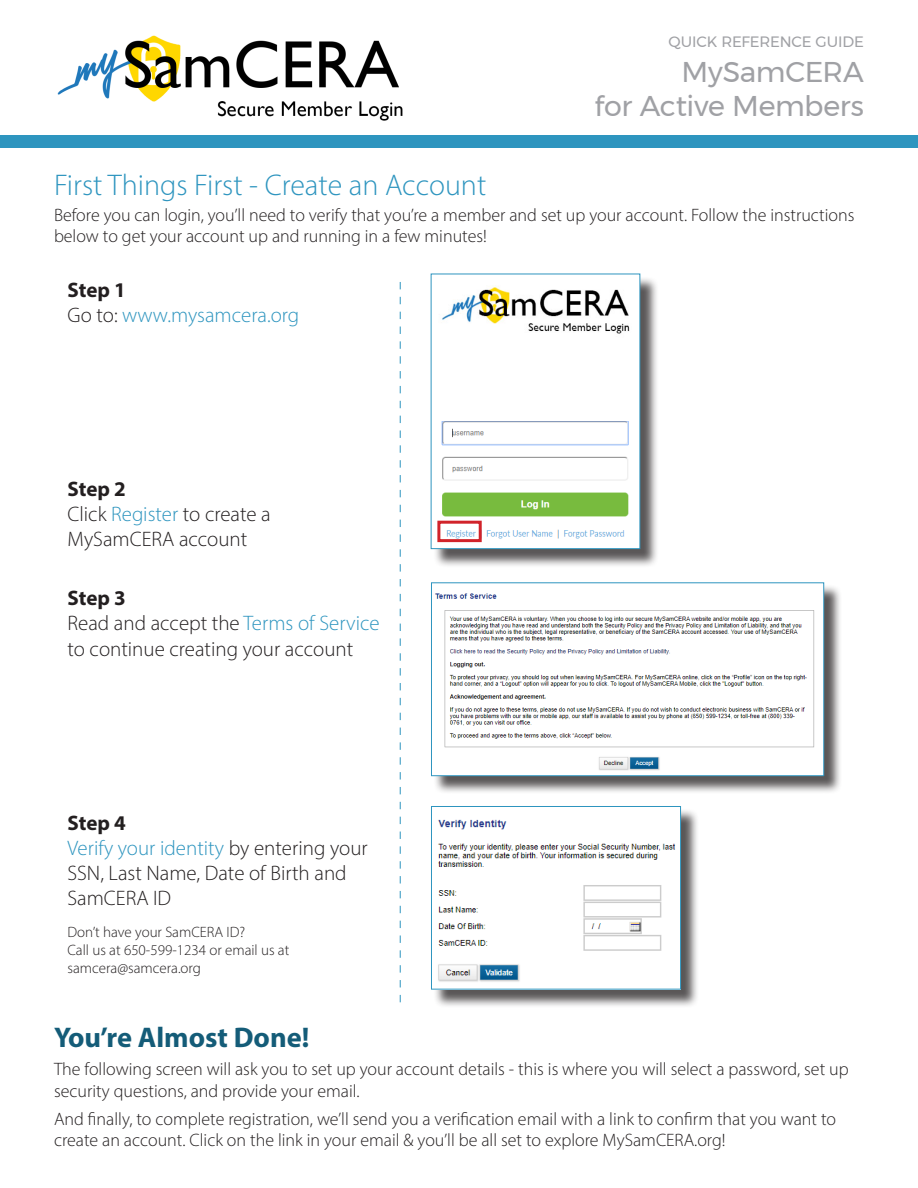
<style>
.page{position:relative;width:918px;height:1188px;background:#fff}
.page>*{position:absolute;margin:0;border:0;box-sizing:border-box;transform-origin:0 0}
.t1{font:300 30px "Myriad Pro";color:#2e95bf}
.Text_1{font:28.5px "Montserrat";letter-spacing:-.015em;color:#a0a1a5}
.t2{font:700 28.5px "Myriad Pro";color:#145c78}
.t3{font:300 21px/25.2px "Myriad Pro";color:#231f20}
.t4{font:300 21px "Myriad Pro";color:#2e95bf}
.t5{font:700 21px "Myriad Pro";letter-spacing:-.005em;color:#231f20}
.t6{font:300 18px/21.6px "Myriad Pro";color:#231f20}
.t7{font:300 15px "Myriad Pro";color:#231f20}
.Text_1-2{font:15px "Montserrat";letter-spacing:-.01em;color:#a0a1a5}
.s1{color:#231f20}
.s2{color:#2e95bf}
</style>
<div class="page">
<div style="left:0;top:136px;width:918px;height:12px;background:#2e95bf"></div>
<svg style="left:400px;top:282px;width:1px;height:720px"></svg>
<div style="left:433px;top:276px;width:226px;height:291px;background:#231f20;opacity:.75"></div>
<img style="left:433px;top:276px;width:205px;height:271px">
<div style="left:433px;top:585px;width:410px;height:210px;background:#231f20;opacity:.75"></div>
<img style="left:433px;top:585px;width:389px;height:189px">
<div style="left:431px;top:582px;width:393px;height:194px;border:1px solid #2e95bf"></div>
<div style="left:433px;top:808px;width:267px;height:200px;background:#231f20;opacity:.75"></div>
<img style="left:433px;top:808px;width:246px;height:180px">
<div style="left:431px;top:806px;width:250px;height:184px;border:1px solid #2e95bf"></div>
<div style="left:437px;top:521px;width:45px;height:21px;border:3px solid #d1232a"></div>
<img style="left:57px;top:35px;width:346px;height:86px">
<p class="t1" style="left:54px;top:167px;width:434px">First Things First - Create an Account</p>
<p class="Text_1-2" style="left:668px;top:31px;width:197px">QUICK REFERENCE GUIDE</p>
<p class="Text_1" style="left:682px;top:50px;width:184px">MySamCERA</p>
<p class="Text_1" style="left:594px;top:84px;width:271px">for Active Members</p>
<p class="t6" style="left:54px;top:204px;width:802px">Before you can login, you’ll need to verify that you’re a member and set up your account. Follow the instructions below to get your account up and running in a few minutes!</p>
<p class="t5" style="left:68px;top:276px;width:60px">Step 1</p>
<p class="t4" style="left:68px;top:302px;width:233px"><span class="s1">Go to:</span> www.mysamcera.org</p>
<p class="t5" style="left:68px;top:475px;width:60px">Step 2</p>
<p class="t3" style="left:68px;top:501px;width:205px">Click <span class="s2">Register</span> to create a<br>MySamCERA account</p>
<p class="t5" style="left:68px;top:584px;width:60px">Step 3</p>
<p class="t3" style="left:68px;top:611px;width:314px">Read and accept the <span class="s2">Terms of Service </span>to continue creating your account</p>
<p class="t5" style="left:68px;top:809px;width:60px">Step 4</p>
<p class="t3" style="left:68px;top:835px;width:302px"><span class="s2">Verify your identity</span> by entering your<br>SSN, Last Name, Date of Birth and<br>SamCERA ID</p>
<p class="t7" style="left:68px;top:923px;width:179px">Don’t have your SamCERA ID?</p>
<p class="t7" style="left:68px;top:941px;width:223px">Call us at 650-599-1234 or email us at</p>
<p class="t7" style="left:68px;top:959px;width:135px">samcera@samcera.org</p>
<p class="t2" style="left:54px;top:1018px;width:257px">You’re Almost Done!</p>
<p class="t6" style="left:54px;top:1058px;width:796px">The following screen will ask you to set up your account details - this is where you will select a password, set up security questions, and provide your email.</p>
<p class="t6" style="left:54px;top:1108px;width:784px">And finally, to complete registration, we’ll send you a verification email with a link to confirm that you want to create an account. Click on the link in your email &amp; you’ll be all set to explore MySamCERA.org!</p>
</div>
